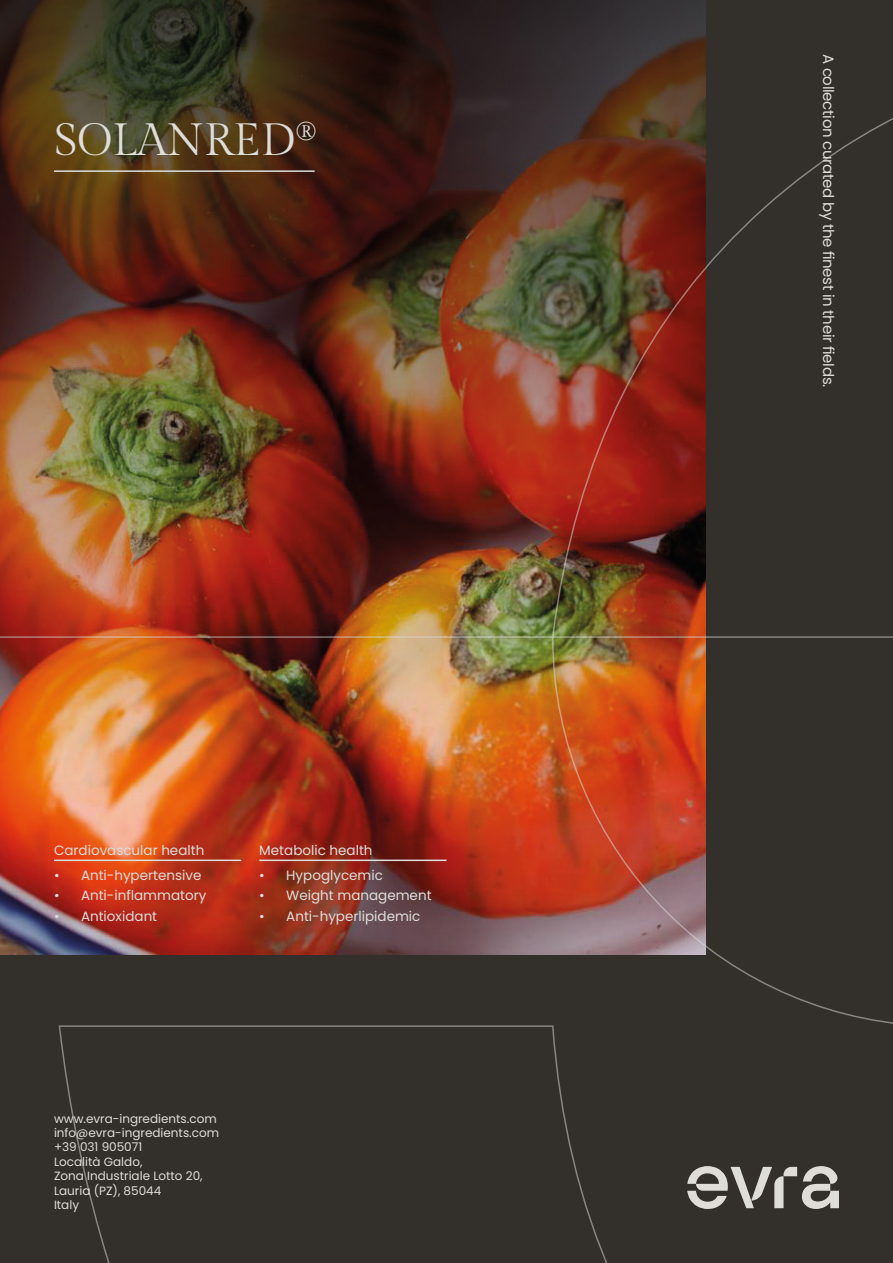
<style>
.page{position:relative;width:893px;height:1263px;background:#fff}
.page>*{position:absolute;margin:0;border:0;box-sizing:border-box;transform-origin:0 0}
.t1{font:45px "Gilda Display";color:#deddd8}
.t2{font:15px "Poppins";letter-spacing:-.02em;color:#deddd8}
.TEXT{font:13.5px "Poppins";color:#deddd8}
.TEXT-2{font:12px/14.4px "Poppins";color:#deddd8}
</style>
<div class="page">
<img style="left:0;top:0;width:893px;height:1263px">
<svg style="left:687px;top:1166px;width:152px;height:43px;background:#7d7b76"></svg>
<hr style="left:54px;top:170px;width:261px;height:2px;background:#deddd8">
<hr style="left:54px;top:859px;width:187px;height:2px;background:#deddd8">
<hr style="left:259px;top:859px;width:188px;height:2px;background:#deddd8">
<p class="t1" style="left:54px;top:110px;width:264px">SOLANRED<sup>®</sup></p>
<p class="TEXT" style="left:54px;top:843px;width:152px">Cardiovascular health</p>
<p class="TEXT" style="left:54px;top:867px;width:149px">• Anti-hypertensive</p>
<p class="TEXT" style="left:54px;top:888px;width:154px">• Anti-inflammatory</p>
<p class="TEXT" style="left:54px;top:908px;width:105px">• Antioxidant</p>
<p class="TEXT" style="left:259px;top:843px;width:115px">Metabolic health</p>
<p class="TEXT" style="left:259px;top:867px;width:125px">• Hypoglycemic</p>
<p class="TEXT" style="left:259px;top:888px;width:174px">• Weight management</p>
<p class="TEXT" style="left:259px;top:908px;width:163px">• Anti-hyperlipidemic</p>
<p class="TEXT-2" style="left:54px;top:1111px;width:164px">www.evra-ingredients.com</p>
<p class="TEXT-2" style="left:54px;top:1125px;width:167px">info@evra-ingredients.com</p>
<p class="TEXT-2" style="left:54px;top:1140px;width:90px">+39 031 905071</p>
<p class="TEXT-2" style="left:54px;top:1154px;width:150px">Località Galdo,<br>Zona Industriale Lotto 20,</p>
<p class="TEXT-2" style="left:54px;top:1183px;width:109px">Lauria (PZ), 85044</p>
<p class="TEXT-2" style="left:54px;top:1197px;width:27px">Italy</p>
<p class="t2" style="left:837px;top:54px;width:335px;rotate:90deg">A collection curated by the finest in their fields.</p>
</div>
